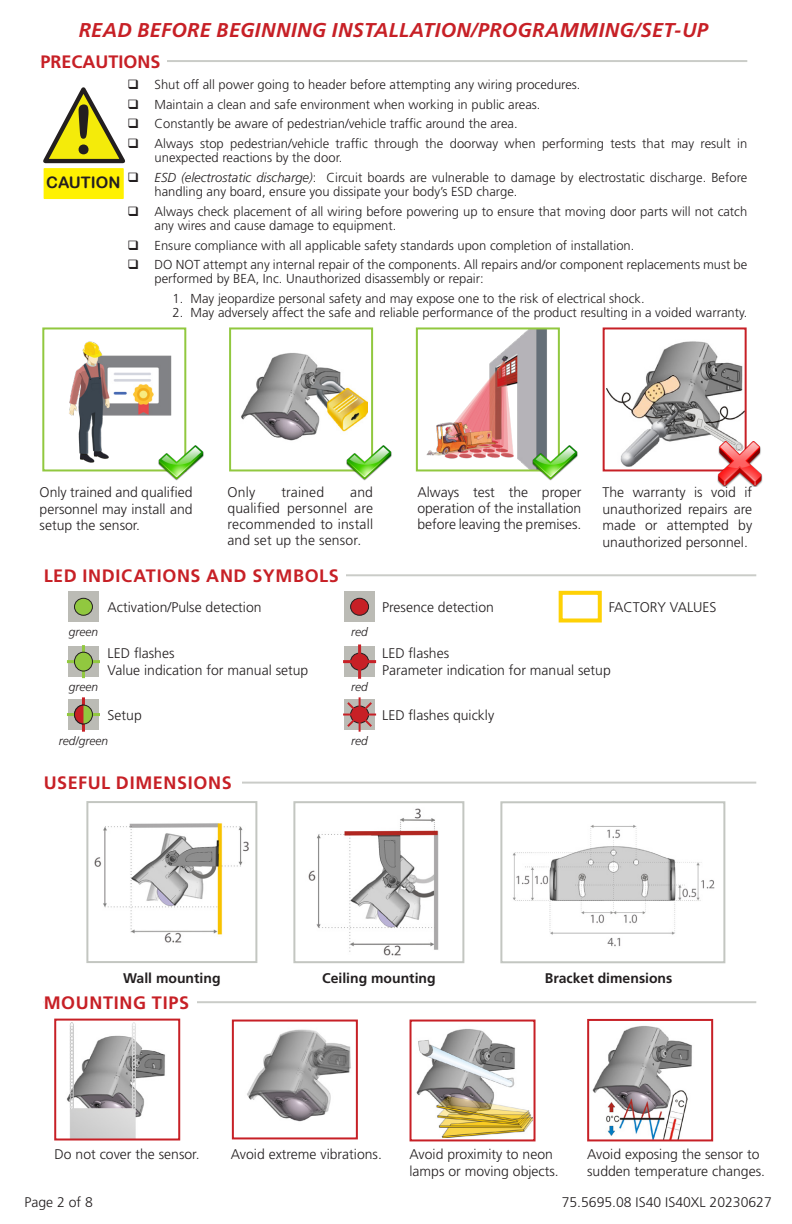
<style>
.page{position:relative;width:792px;height:1224px;background:#fff}
.page>*{position:absolute;margin:0;border:0;box-sizing:border-box;transform-origin:0 0}
.t1{font:67.4px "Arial Rounded MT Bold";color:#231f20}
.resumé_tech{font:italic 700 20px "Frutiger LT Std";letter-spacing:.015em;color:#c72026}
.t2{font:700 18px "Frutiger LT Std";letter-spacing:.035em;color:#c72026}
.t3{font:700 18px "Frutiger LT Std";color:#c72026}
.t4{font:15.8px "Arial Rounded MT Bold";color:#231f20}
.resumé_tech-2{font:300 14px/16.8px "Frutiger LT Std";color:#231f20;text-align:justify}
.t5{font:700 14px "Frutiger LT Std";color:#231f20}
.t6{font:300 13px/14px "Frutiger LT Std";color:#231f20}
.t7{font:italic 300 12px "Frutiger LT Std";color:#231f20}
.s1{font-style:italic}
</style>
<div class="page">
<img style="left:94px;top:823px;width:155px;height:120px">
<div style="left:86px;top:801px;width:171px;height:162px;border:2px solid #c3c6c1"></div>
<img style="left:308px;top:808px;width:131px;height:148px">
<div style="left:293px;top:801px;width:171px;height:162px;border:2px solid #c3c6c1"></div>
<img style="left:513px;top:825px;width:202px;height:122px">
<div style="left:500px;top:801px;width:225px;height:162px;border:2px solid #c3c6c1"></div>
<img style="left:592px;top:1026px;width:100px;height:112px">
<div style="left:587px;top:1019px;width:126px;height:122px;border:2px solid #c72026"></div>
<img style="left:416px;top:1029px;width:117px;height:108px">
<div style="left:410px;top:1020px;width:126px;height:121px;border:2px solid #c72026"></div>
<img style="left:67px;top:1023px;width:98px;height:115px">
<div style="left:54px;top:1019px;width:126px;height:122px;border:2px solid #c72026"></div>
<img style="left:247px;top:1029px;width:104px;height:93px">
<div style="left:232px;top:1020px;width:126px;height:119px;border:2px solid #c72026"></div>
<img style="left:241px;top:353px;width:127px;height:88px">
<div style="left:229px;top:327px;width:144px;height:144px;border:2px solid #91c83f"></div>
<img style="left:69px;top:341px;width:103px;height:124px">
<div style="left:42px;top:327px;width:144px;height:144px;border:2px solid #91c83f"></div>
<img style="left:606px;top:341px;width:138px;height:125px">
<div style="left:603px;top:327px;width:144px;height:144px;border:2px solid #c72026"></div>
<img style="left:426px;top:330px;width:121px;height:138px">
<div style="left:416px;top:327px;width:144px;height:144px;border:2px solid #91c83f"></div>
<div style="left:344px;top:646px;width:31px;height:31px;background:#bbbbb5"></div>
<svg style="left:351px;top:653px;width:18px;height:17px"></svg>
<div style="left:350px;top:653px;width:19px;height:18px;border:1px solid #231f20;border-radius:50%"></div>
<hr style="left:358px;top:644px;width:3px;height:35px;background:#c72026">
<hr style="left:343px;top:660px;width:33px;height:3px;background:#c72026">
<div style="left:344px;top:699px;width:31px;height:31px;background:#bbbbb5"></div>
<hr style="left:359px;top:697px;width:2px;height:35px;background:#c72026">
<hr style="left:343px;top:714px;width:33px;height:2px;background:#c72026">
<svg style="left:345px;top:700px;width:29px;height:29px"></svg>
<div style="left:68px;top:591px;width:31px;height:31px;background:#bbbbb5"></div>
<div style="left:74px;top:598px;width:18px;height:17px;background:#91c83f;border-radius:50%"></div>
<div style="left:74px;top:598px;width:19px;height:18px;border:1px solid #231f20;border-radius:50%"></div>
<div style="left:344px;top:591px;width:31px;height:31px;background:#bbbbb5"></div>
<div style="left:351px;top:598px;width:18px;height:17px;background:#c72026;border-radius:50%"></div>
<div style="left:350px;top:598px;width:19px;height:18px;border:1px solid #231f20;border-radius:50%"></div>
<div style="left:68px;top:646px;width:31px;height:31px;background:#bbbbb5"></div>
<hr style="left:67px;top:660px;width:33px;height:3px;background:#91c83f">
<hr style="left:82px;top:645px;width:3px;height:33px;background:#91c83f">
<div style="left:74px;top:652px;width:18px;height:19px;background:#91c83f;border-radius:50%"></div>
<div style="left:74px;top:652px;width:19px;height:20px;border:1px solid #231f20;border-radius:50%"></div>
<div style="left:68px;top:699px;width:31px;height:31px;background:#bbbbb5"></div>
<hr style="left:82px;top:697px;width:3px;height:35px;background:#c72026">
<hr style="left:67px;top:713px;width:33px;height:3px;background:#91c83f">
<div style="left:74px;top:705px;width:18px;height:19px;background:#91c83f;border-radius:50%"></div>
<div style="left:74px;top:705px;width:19px;height:19px;border:1px solid #231f20;border-radius:50%"></div>
<svg style="left:74px;top:704px;width:10px;height:21px"></svg>
<hr style="left:44px;top:574px;width:712px;height:2px;background:#969991">
<hr style="left:44px;top:782px;width:712px;height:2px;background:#969991">
<hr style="left:44px;top:1001px;width:712px;height:2px;background:#969991">
<hr style="left:41px;top:60px;width:706px;height:2px;background:#969991">
<img style="left:346px;top:441px;width:46px;height:40px">
<img style="left:532px;top:441px;width:45px;height:40px">
<img style="left:159px;top:441px;width:45px;height:40px">
<img style="left:717px;top:441px;width:46px;height:45px">
<div style="left:41px;top:52px;width:126px;height:18px;background:#fff"></div>
<div style="left:44px;top:169px;width:79px;height:29px;background:#fff101"></div>
<div style="left:44px;top:168px;width:80px;height:31px;border:1px solid #fff101"></div>
<div style="left:44px;top:566px;width:302px;height:18px;background:#fff"></div>
<div style="left:44px;top:774px;width:198px;height:18px;background:#fff"></div>
<div style="left:44px;top:993px;width:153px;height:18px;background:#fff"></div>
<div style="left:559px;top:591px;width:43px;height:31px;background:#fff;border:4px solid #fed105"></div>
<svg style="left:43px;top:87px;width:82px;height:95px"></svg>
<p class="resumé_tech" style="left:79px;top:18px;width:631px">READ BEFORE BEGINNING INSTALLATION/PROGRAMMING/SET-UP</p>
<p class="t3" style="left:41px;top:51px;width:122px">PRECAUTIONS</p>
<p class="t1" style="left:72px;top:90px;width:24px">!</p>
<p class="t4" style="left:46px;top:173px;width:76px">CAUTION</p>
<p class="t6" style="left:155px;top:78px;width:427px">Shut off all power going to header before attempting any wiring procedures.</p>
<p class="t6" style="left:155px;top:97px;width:387px">Maintain a clean and safe environment when working in public areas.</p>
<p class="t6" style="left:155px;top:117px;width:365px">Constantly be aware of pedestrian/vehicle traffic around the area.</p>
<p class="t6" style="left:155px;top:137px;width:594px">Always stop pedestrian/vehicle traffic through the doorway when performing tests that may result in unexpected reactions by the door.</p>
<p class="t6" style="left:155px;top:171px;width:594px"><span class="s1">ESD (electrostatic discharge)</span>: Circuit boards are vulnerable to damage by electrostatic discharge. Before handling any board, ensure you dissipate your body’s ESD charge.</p>
<p class="t6" style="left:155px;top:204px;width:594px">Always check placement of all wiring before powering up to ensure that moving door parts will not catch any wires and cause damage to equipment.</p>
<p class="t6" style="left:155px;top:238px;width:481px">Ensure compliance with all applicable safety standards upon completion of installation.</p>
<p class="t6" style="left:155px;top:258px;width:594px">DO NOT attempt any internal repair of the components. All repairs and/or component replacements must be performed by BEA, Inc. Unauthorized disassembly or repair:</p>
<p class="t6" style="left:173px;top:292px;width:474px">1. May jeopardize personal safety and may expose one to the risk of electrical shock.</p>
<p class="t6" style="left:173px;top:306px;width:576px">2. May adversely affect the safe and reliable performance of the product resulting in a voided warranty.</p>
<p class="resumé_tech-2" style="left:40px;top:484px;width:155px">Only trained and qualified personnel may install and setup the sensor.</p>
<p class="resumé_tech-2" style="left:228px;top:484px;width:29px">Only</p>
<p class="resumé_tech-2" style="left:281px;top:484px;width:44px">trained</p>
<p class="resumé_tech-2" style="left:228px;top:484px;width:147px;line-height:16px;text-indent:123px">and qualified personnel are recommended to install and set up the sensor.</p>
<p class="resumé_tech-2" style="left:417px;top:484px;width:166px;line-height:16px">Always test the proper operation of the installation before leaving the premises.</p>
<p class="t2" style="left:44px;top:565px;width:297px">LED INDICATIONS AND SYMBOLS</p>
<p class="resumé_tech-2" style="left:602px;top:484px;width:151px">The warranty is void if unauthorized repairs are made or attempted by unauthorized personnel.</p>
<p class="resumé_tech-2" style="left:108px;top:599px;width:155px">Activation/Pulse detection</p>
<p class="resumé_tech-2" style="left:382px;top:599px;width:113px">Presence detection</p>
<p class="resumé_tech-2" style="left:382px;top:645px;width:68px">LED flashes</p>
<p class="resumé_tech-2" style="left:382px;top:662px;width:230px">Parameter indication for manual setup</p>
<p class="resumé_tech-2" style="left:382px;top:707px;width:114px">LED flashes quickly</p>
<p class="resumé_tech-2" style="left:609px;top:599px;width:109px">FACTORY VALUES</p>
<p class="t7" style="left:69px;top:625px;width:31px">green</p>
<p class="t7" style="left:351px;top:625px;width:18px">red</p>
<p class="resumé_tech-2" style="left:108px;top:645px;width:68px">LED flashes</p>
<p class="resumé_tech-2" style="left:108px;top:662px;width:202px">Value indication for manual setup</p>
<p class="resumé_tech-2" style="left:108px;top:707px;width:36px">Setup</p>
<p class="t7" style="left:69px;top:680px;width:31px">green</p>
<p class="t7" style="left:351px;top:680px;width:18px">red</p>
<p class="t7" style="left:59px;top:734px;width:51px">red/green</p>
<p class="t7" style="left:351px;top:734px;width:18px">red</p>
<p class="t2" style="left:44px;top:773px;width:190px">USEFUL DIMENSIONS</p>
<p class="t5" style="left:123px;top:970px;width:99px">Wall mounting</p>
<p class="t5" style="left:322px;top:970px;width:115px">Ceiling mounting</p>
<p class="t5" style="left:545px;top:970px;width:129px">Bracket dimensions</p>
<p class="t2" style="left:44px;top:992px;width:147px">MOUNTING TIPS</p>
<p class="resumé_tech-2" style="left:55px;top:1146px;width:146px">Do not cover the sensor.</p>
<p class="resumé_tech-2" style="left:231px;top:1146px;width:153px">Avoid extreme vibrations.</p>
<p class="resumé_tech-2" style="left:587px;top:1146px;width:179px">Avoid exposing the sensor to sudden temperature changes.</p>
<p class="resumé_tech-2" style="left:410px;top:1146px;width:151px">Avoid proximity to neon lamps or moving objects.</p>
<p class="resumé_tech-2" style="left:24px;top:1194px;width:70px">Page 2 of 8</p>
<p class="resumé_tech-2" style="left:562px;top:1194px;width:212px">75.5695.08 IS40 IS40XL 20230627</p>
</div>
